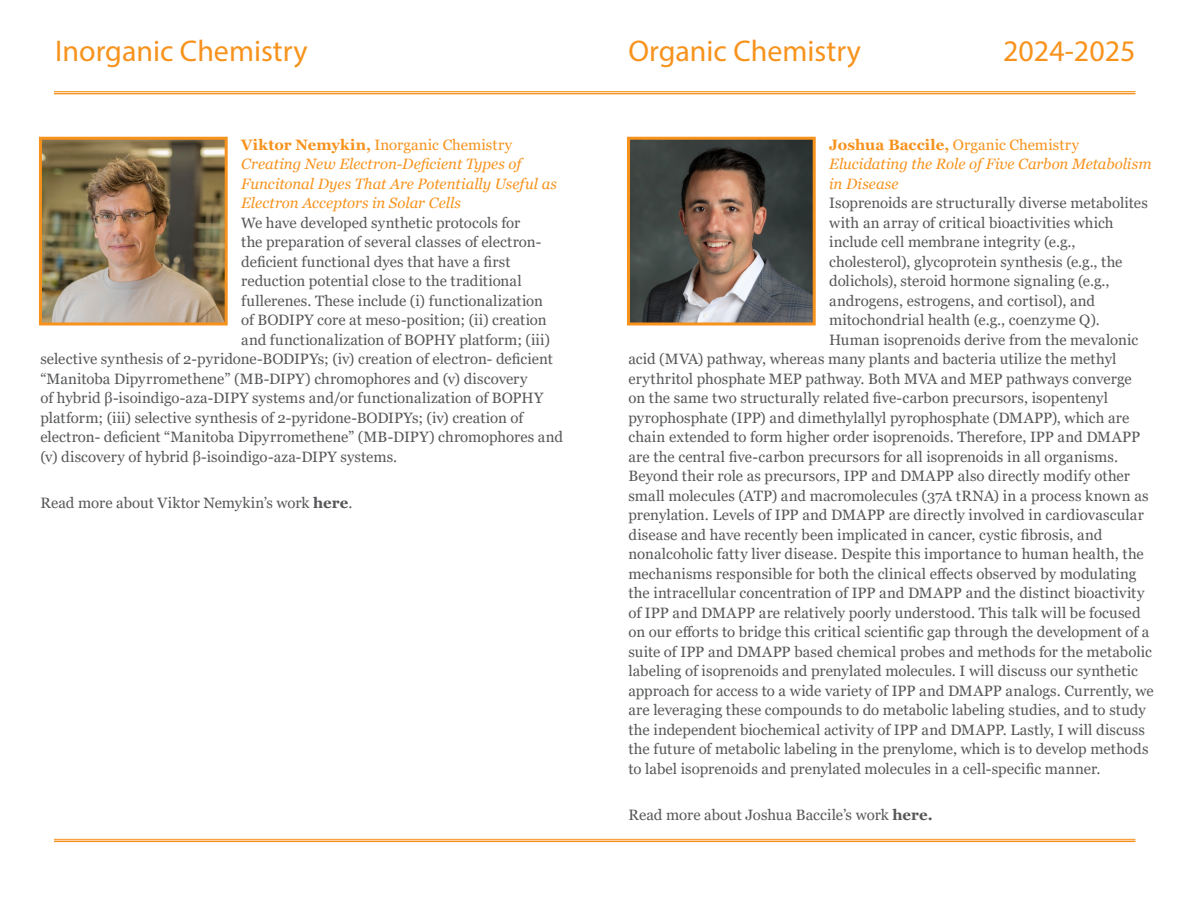
<style>
.page{position:relative;width:1188px;height:918px;background:#fff}
.page>*{position:absolute;margin:0;border:0;box-sizing:border-box;transform-origin:0 0}
.t1{font:30px "Myriad Pro";color:#f7931d}
.t2{font:15px "Georgia";letter-spacing:.005em;color:#57585a}
.t3{font:italic 15px "Georgia";color:#f7931d}
.t4{font:15px "Georgia";letter-spacing:.005em;color:#f7931d}
.s1{font-weight:700}
</style>
<div class="page">
<img style="left:43px;top:141px;width:181px;height:180px">
<div style="left:39px;top:137px;width:189px;height:188px;border:3px solid #f7931d"></div>
<img style="left:631px;top:141px;width:181px;height:180px">
<div style="left:627px;top:137px;width:189px;height:188px;border:3px solid #f7931d"></div>
<hr style="left:54px;top:91px;width:1082px;height:1px;background:#f7931d">
<hr style="left:54px;top:93px;width:1082px;height:1px;background:#f7931d">
<hr style="left:54px;top:839px;width:1082px;height:1px;background:#f7931d">
<hr style="left:54px;top:841px;width:1082px;height:1px;background:#f7931d">
<p class="t1" style="left:55px;top:33px;width:254px">Inorganic Chemistry</p>
<p class="t1" style="left:628px;top:33px;width:234px">Organic Chemistry</p>
<p class="t1" style="left:1003px;top:33px;width:134px">2024-2025</p>
<h3 class="t4" style="left:241px;top:135px;width:272px"><span class="s1">Viktor Nemykin,</span> Inorganic Chemistry</h3>
<h3 class="t3" style="left:241px;top:154px;width:282px">Creating New Electron-Deficient Types of</h3>
<h3 class="t3" style="left:241px;top:174px;width:317px">Funcitonal Dyes That Are Potentially Useful as</h3>
<h3 class="t3" style="left:241px;top:193px;width:221px">Electron Acceptors in Solar Cells</h3>
<h3 class="t2" style="left:241px;top:213px;width:281px">We have developed synthetic protocols for</h3>
<h3 class="t2" style="left:241px;top:233px;width:302px">the preparation of several classes of electron-</h3>
<h3 class="t2" style="left:241px;top:252px;width:271px">deficient functional dyes that have a first</h3>
<h3 class="t2" style="left:241px;top:272px;width:282px">reduction potential close to the traditional</h3>
<h3 class="t2" style="left:241px;top:291px;width:303px">fullerenes. These include (i) functionalization</h3>
<h3 class="t2" style="left:241px;top:311px;width:307px">of BODIPY core at meso-position; (ii) creation</h3>
<h3 class="t2" style="left:241px;top:330px;width:310px">and functionalization of BOPHY platform; (iii)</h3>
<h3 class="t2" style="left:40px;top:350px;width:514px">selective synthesis of 2-pyridone-BODIPYs; (iv) creation of electron- deficient</h3>
<h3 class="t2" style="left:40px;top:369px;width:489px">“Manitoba Dipyrromethene” (MB-DIPY) chromophores and (v) discovery</h3>
<h3 class="t2" style="left:40px;top:389px;width:504px">of hybrid β-isoindigo-aza-DIPY systems and/or functionalization of BOPHY</h3>
<h3 class="t2" style="left:40px;top:408px;width:484px">platform; (iii) selective synthesis of 2-pyridone-BODIPYs; (iv) creation of</h3>
<h3 class="t2" style="left:40px;top:428px;width:524px">electron- deficient “Manitoba Dipyrromethene” (MB-DIPY) chromophores and</h3>
<h3 class="t2" style="left:40px;top:447px;width:358px">(v) discovery of hybrid β-isoindigo-aza-DIPY systems.</h3>
<h3 class="t2" style="left:40px;top:494px;width:314px">Read more about Viktor Nemykin’s work <span class="s1">here</span>.</h3>
<h3 class="t4" style="left:829px;top:135px;width:251px"><span class="s1">Joshua Baccile,</span> Organic Chemistry</h3>
<h3 class="t3" style="left:829px;top:154px;width:324px">Elucidating the Role of Five Carbon Metabolism</h3>
<h3 class="t3" style="left:829px;top:174px;width:71px">in Disease</h3>
<h3 class="t2" style="left:829px;top:194px;width:320px">Isoprenoids are structurally diverse metabolites</h3>
<h3 class="t2" style="left:829px;top:213px;width:286px">with an array of critical bioactivities which</h3>
<h3 class="t2" style="left:829px;top:233px;width:248px">include cell membrane integrity (e.g.,</h3>
<h3 class="t2" style="left:829px;top:252px;width:295px">cholesterol), glycoprotein synthesis (e.g., the</h3>
<h3 class="t2" style="left:829px;top:272px;width:282px">dolichols), steroid hormone signaling (e.g.,</h3>
<h3 class="t2" style="left:829px;top:291px;width:268px">androgens, estrogens, and cortisol), and</h3>
<h3 class="t2" style="left:829px;top:311px;width:272px">mitochondrial health (e.g., coenzyme Q).</h3>
<h3 class="t2" style="left:829px;top:330px;width:311px">Human isoprenoids derive from the mevalonic</h3>
<h3 class="t2" style="left:628px;top:350px;width:489px">acid (MVA) pathway, whereas many plants and bacteria utilize the methyl</h3>
<h3 class="t2" style="left:628px;top:369px;width:505px">erythritol phosphate MEP pathway. Both MVA and MEP pathways converge</h3>
<h3 class="t2" style="left:628px;top:389px;width:481px">on the same two structurally related five-carbon precursors, isopentenyl</h3>
<h3 class="t2" style="left:628px;top:408px;width:502px">pyrophosphate (IPP) and dimethylallyl pyrophosphate (DMAPP), which are</h3>
<h3 class="t2" style="left:628px;top:428px;width:513px">chain extended to form higher order isoprenoids. Therefore, IPP and DMAPP</h3>
<h3 class="t2" style="left:628px;top:447px;width:491px">are the central five-carbon precursors for all isoprenoids in all organisms.</h3>
<h3 class="t2" style="left:628px;top:467px;width:503px">Beyond their role as precursors, IPP and DMAPP also directly modify other</h3>
<h3 class="t2" style="left:628px;top:486px;width:522px">small molecules (ATP) and macromolecules (37A tRNA) in a process known as</h3>
<h3 class="t2" style="left:628px;top:506px;width:517px">prenylation. Levels of IPP and DMAPP are directly involved in cardiovascular</h3>
<h3 class="t2" style="left:628px;top:525px;width:475px">disease and have recently been implicated in cancer, cystic fibrosis, and</h3>
<h3 class="t2" style="left:628px;top:545px;width:517px">nonalcoholic fatty liver disease. Despite this importance to human health, the</h3>
<h3 class="t2" style="left:628px;top:564px;width:510px">mechanisms responsible for both the clinical effects observed by modulating</h3>
<h3 class="t2" style="left:628px;top:584px;width:517px">the intracellular concentration of IPP and DMAPP and the distinct bioactivity</h3>
<h3 class="t2" style="left:628px;top:603px;width:514px">of IPP and DMAPP are relatively poorly understood. This talk will be focused</h3>
<h3 class="t2" style="left:628px;top:623px;width:523px">on our efforts to bridge this critical scientific gap through the development of a</h3>
<h3 class="t2" style="left:628px;top:642px;width:525px">suite of IPP and DMAPP based chemical probes and methods for the metabolic</h3>
<h3 class="t2" style="left:628px;top:662px;width:511px">labeling of isoprenoids and prenylated molecules. I will discuss our synthetic</h3>
<h3 class="t2" style="left:628px;top:681px;width:527px">approach for access to a wide variety of IPP and DMAPP analogs. Currently, we</h3>
<h3 class="t2" style="left:628px;top:701px;width:519px">are leveraging these compounds to do metabolic labeling studies, and to study</h3>
<h3 class="t2" style="left:628px;top:720px;width:518px">the independent biochemical activity of IPP and DMAPP. Lastly, I will discuss</h3>
<h3 class="t2" style="left:628px;top:740px;width:522px">the future of metabolic labeling in the prenylome, which is to develop methods</h3>
<h3 class="t2" style="left:628px;top:759px;width:474px">to label isoprenoids and prenylated molecules in a cell-specific manner.</h3>
<h3 class="t2" style="left:628px;top:806px;width:306px">Read more about Joshua Baccile’s work <span class="s1">here.</span></h3>
</div>
